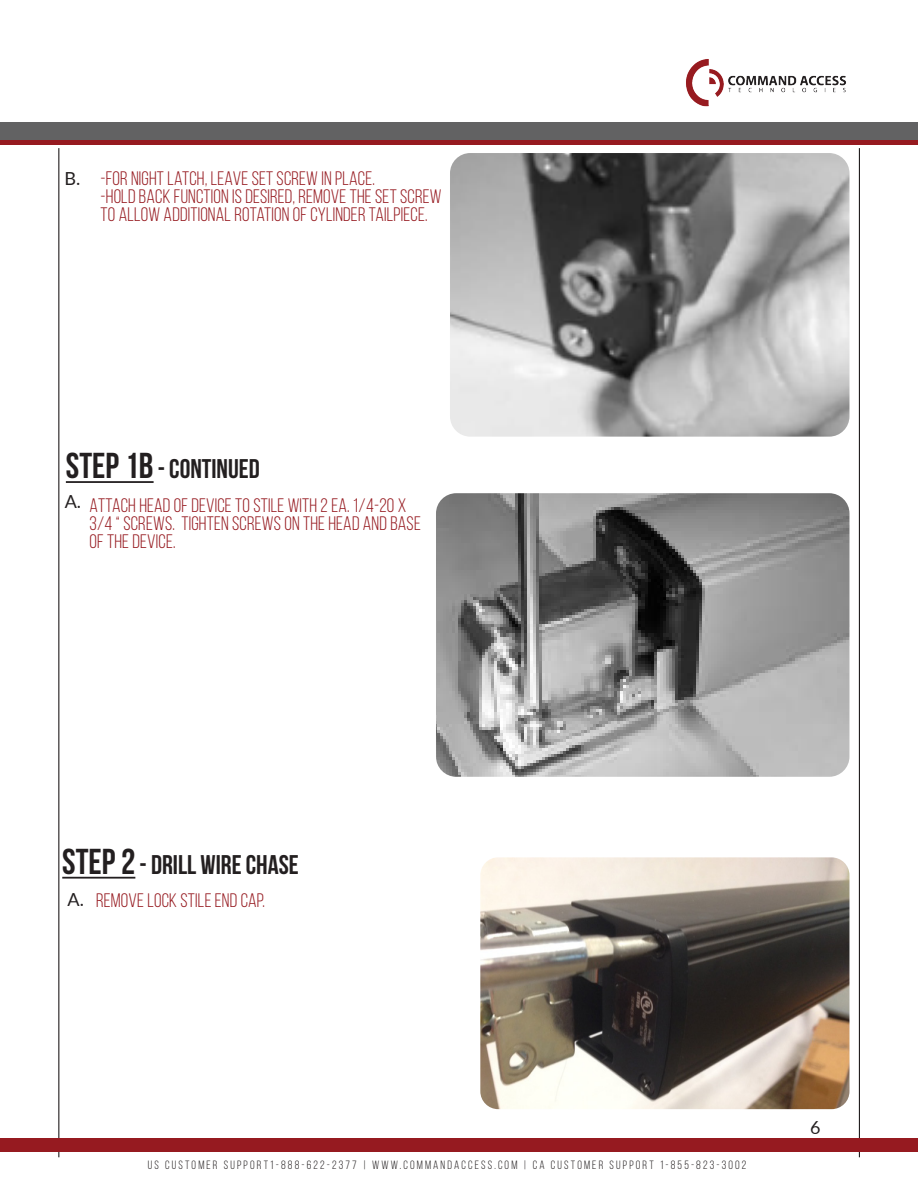
<style>
.page{position:relative;width:918px;height:1188px;background:#fff}
.page>*{position:absolute;margin:0;border:0;box-sizing:border-box;transform-origin:0 0}
.t1{font:700 27px "Bebas Neue";color:#231f20}
.t2{font:19.5px/18px "Bebas Neue";letter-spacing:.01em;color:#961a20}
.t3{font:18px "Lato";color:#231f20}
.t4{font:12px "Bebas Neue";letter-spacing:.18em;color:#231f20}
.s1{font-size:36px}
</style>
<div class="page">
<hr style="left:58px;top:148px;width:1px;height:1009px;background:#231f20">
<hr style="left:859px;top:148px;width:1px;height:1009px;background:#231f20">
<img style="left:436px;top:493px;width:413px;height:284px">
<img style="left:450px;top:153px;width:399px;height:284px">
<hr style="left:66px;top:481px;width:88px;height:2px;background:#231f20">
<hr style="left:62px;top:877px;width:73px;height:2px;background:#231f20">
<img style="left:480px;top:857px;width:369px;height:252px">
<div style="left:0;top:1138px;width:918px;height:14px;background:#961a20"></div>
<img style="left:686px;top:59px;width:160px;height:48px">
<div style="left:0;top:123px;width:918px;height:17px;background:#626263"></div>
<div style="left:0;top:140px;width:918px;height:5px;background:#961a20"></div>
<p class="t3" style="left:64px;top:166px;width:17px">B.</p>
<p class="t2" style="left:101px;top:169px;width:276px">-FOR NIGHT LATCH, LEAVE SET SCREW IN PLACE.</p>
<p class="t2" style="left:101px;top:187px;width:343px">-HOLD BACK FUNCTION IS DESIRED, REMOVE THE SET SCREW<br>TO ALLOW ADDITIONAL ROTATION OF CYLINDER TAILPIECE.</p>
<p class="t1" style="left:66px;top:454px;width:196px"><span class="s1">STEP 1B</span> - CONTINUED</p>
<p class="t3" style="left:65px;top:488px;width:18px">A.</p>
<p class="t2" style="left:90px;top:496px;width:333px">ATTACH HEAD OF DEVICE TO STILE WITH 2 EA. 1/4-20 X<br>3/4 “ SCREWS. TIGHTEN SCREWS ON THE HEAD AND BASE<br>OF THE DEVICE.</p>
<p class="t1" style="left:62px;top:850px;width:238px"><span class="s1">STEP 2</span> - DRILL WIRE CHASE</p>
<p class="t3" style="left:68px;top:887px;width:18px">A.</p>
<p class="t2" style="left:96px;top:891px;width:170px">REMOVE LOCK STILE END CAP.</p>
<p class="t4" style="left:148px;top:1158px;width:600px">US CUSTOMER SUPPORT1-888-622-2377 | WWW.COMMANDACCESS.COM | CA CUSTOMER SUPPORT 1-855-823-3002</p>
<p class="t3" style="left:810px;top:1115px;width:12px">6</p>
</div>
